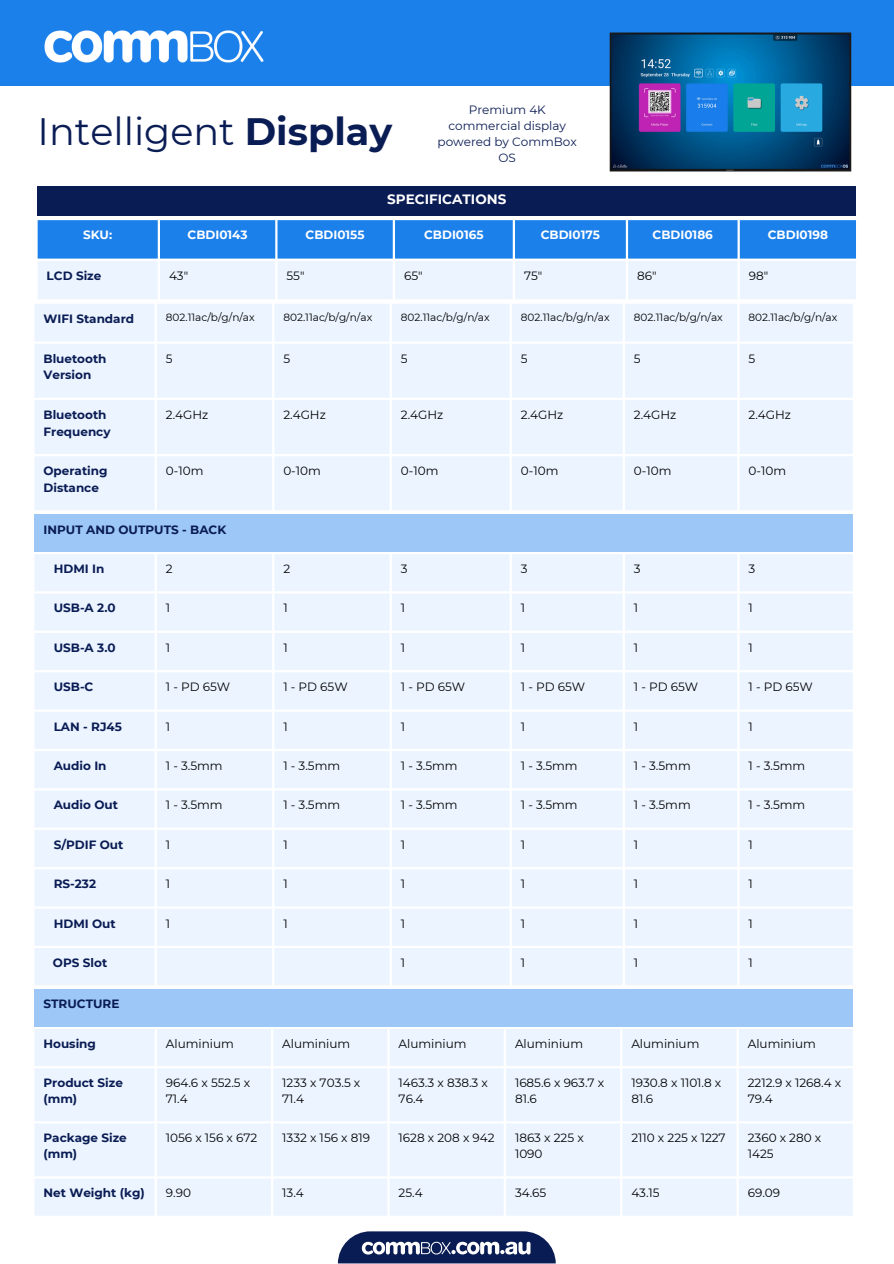
<style>
.page{position:relative;width:894px;height:1264px;background:#fff}
.page>*{position:absolute;margin:0;border:0;box-sizing:border-box;transform-origin:0 0}
.t1{font:38.1px "Montserrat";color:#0a1c54}
.t2{font:700 13.5px "Montserrat";color:#fff}
.t3{font:12px/16px "Montserrat";color:#000}
.t4{font:700 12px/16.6px "Montserrat";color:#0a1c54}
.t5{font:700 12px "Montserrat";color:#fff}
.t6{font:12px/16px "Montserrat";color:#0a1c54;text-align:center}
.t7{font:10.5px "Montserrat";color:#000}
.s1{font-weight:700}
</style>
<div class="page">
<svg style="left:338px;top:1231px;width:217px;height:32px"></svg>
<div style="left:0;top:0;width:893px;height:85px;background:#1c80eb"></div>
<div style="left:38px;top:186px;width:817px;height:30px;background:#0a1c54"></div>
<img style="left:44px;top:30px;width:220px;height:33px">
<svg style="left:38px;top:220px;width:817px;height:79px;background:#89bdf5"></svg>
<div style="left:34px;top:989px;width:818px;height:37px;background:#9cc7f6"></div>
<div style="left:35px;top:1029px;width:817px;height:186px;background:#ecf5ff"></div>
<img style="left:588px;top:32px;width:284px;height:167px">
<div style="left:34px;top:515px;width:818px;height:37px;background:#9cc7f6"></div>
<svg style="left:35px;top:554px;width:817px;height:431px;background:#edf5ff"></svg>
<div style="left:35px;top:304px;width:817px;height:206px;background:#ecf5ff"></div>
<p class="t1" style="left:38px;top:108px;width:356px">Intelligent <span class="s1">Display</span></p>
<p class="t6" style="left:437px;top:101px;width:141px">Premium 4K commercial display powered by CommBox<br>OS</p>
<p class="t2" style="left:387px;top:191px;width:120px">SPECIFICATIONS</p>
<p class="t5" style="left:83px;top:227px;width:31px">SKU:</p>
<h1 class="t5" style="left:187px;top:227px;width:62px">CBDI0143</h1>
<h2 class="t5" style="left:305px;top:227px;width:60px">CBDI0155</h2>
<p class="t5" style="left:424px;top:227px;width:61px">CBDI0165</p>
<p class="t5" style="left:540px;top:227px;width:61px">CBDI0175</p>
<p class="t5" style="left:652px;top:227px;width:62px">CBDI0186</p>
<p class="t5" style="left:767px;top:227px;width:62px">CBDI0198</p>
<p class="t4" style="left:47px;top:267px;width:56px">LCD Size</p>
<p class="t3" style="left:169px;top:267px;width:21px">43"</p>
<p class="t3" style="left:286px;top:267px;width:20px">55"</p>
<p class="t3" style="left:404px;top:267px;width:20px">65"</p>
<p class="t3" style="left:524px;top:267px;width:20px">75"</p>
<p class="t3" style="left:637px;top:267px;width:21px">86"</p>
<p class="t3" style="left:748px;top:267px;width:21px">98"</p>
<p class="t4" style="left:43px;top:310px;width:92px">WIFI Standard</p>
<p class="t7" style="left:166px;top:311px;width:90px">802.11ac/b/g/n/ax</p>
<p class="t7" style="left:283px;top:311px;width:90px">802.11ac/b/g/n/ax</p>
<p class="t7" style="left:401px;top:311px;width:90px">802.11ac/b/g/n/ax</p>
<p class="t7" style="left:520px;top:311px;width:90px">802.11ac/b/g/n/ax</p>
<p class="t7" style="left:633px;top:311px;width:90px">802.11ac/b/g/n/ax</p>
<p class="t7" style="left:748px;top:311px;width:90px">802.11ac/b/g/n/ax</p>
<p class="t4" style="left:43px;top:350px;width:65px">Bluetooth<br>Version</p>
<p class="t3" style="left:166px;top:350px;width:8px">5</p>
<p class="t3" style="left:283px;top:350px;width:8px">5</p>
<p class="t3" style="left:401px;top:350px;width:8px">5</p>
<p class="t3" style="left:520px;top:350px;width:8px">5</p>
<p class="t3" style="left:633px;top:350px;width:8px">5</p>
<p class="t3" style="left:748px;top:350px;width:8px">5</p>
<p class="t4" style="left:43px;top:406px;width:69px">Bluetooth<br>Frequency</p>
<p class="t3" style="left:166px;top:407px;width:44px">2.4GHz</p>
<p class="t3" style="left:283px;top:407px;width:44px">2.4GHz</p>
<p class="t3" style="left:401px;top:407px;width:44px">2.4GHz</p>
<p class="t3" style="left:520px;top:407px;width:44px">2.4GHz</p>
<p class="t3" style="left:633px;top:407px;width:44px">2.4GHz</p>
<p class="t3" style="left:748px;top:407px;width:44px">2.4GHz</p>
<p class="t4" style="left:43px;top:463px;width:66px">Operating<br>Distance</p>
<p class="t3" style="left:166px;top:463px;width:39px">0-10m</p>
<p class="t3" style="left:283px;top:463px;width:39px">0-10m</p>
<p class="t3" style="left:401px;top:463px;width:39px">0-10m</p>
<p class="t3" style="left:520px;top:463px;width:39px">0-10m</p>
<p class="t3" style="left:633px;top:463px;width:39px">0-10m</p>
<p class="t3" style="left:748px;top:463px;width:39px">0-10m</p>
<p class="t4" style="left:43px;top:521px;width:184px">INPUT AND OUTPUTS - BACK</p>
<p class="t4" style="left:54px;top:560px;width:52px">HDMI In</p>
<p class="t3" style="left:166px;top:560px;width:8px">2</p>
<p class="t3" style="left:283px;top:560px;width:8px">2</p>
<p class="t3" style="left:401px;top:560px;width:8px">3</p>
<p class="t3" style="left:520px;top:560px;width:8px">3</p>
<p class="t3" style="left:633px;top:560px;width:8px">3</p>
<p class="t3" style="left:748px;top:560px;width:8px">3</p>
<p class="t4" style="left:54px;top:599px;width:63px">USB-A 2.0</p>
<p class="t3" style="left:166px;top:600px;width:6px">1</p>
<p class="t3" style="left:283px;top:600px;width:6px">1</p>
<p class="t3" style="left:401px;top:600px;width:6px">1</p>
<p class="t3" style="left:520px;top:600px;width:6px">1</p>
<p class="t3" style="left:633px;top:600px;width:6px">1</p>
<p class="t3" style="left:748px;top:600px;width:6px">1</p>
<p class="t4" style="left:54px;top:639px;width:63px">USB-A 3.0</p>
<p class="t3" style="left:166px;top:639px;width:6px">1</p>
<p class="t3" style="left:283px;top:639px;width:6px">1</p>
<p class="t3" style="left:401px;top:639px;width:6px">1</p>
<p class="t3" style="left:520px;top:639px;width:6px">1</p>
<p class="t3" style="left:633px;top:639px;width:6px">1</p>
<p class="t3" style="left:748px;top:639px;width:6px">1</p>
<p class="t4" style="left:54px;top:678px;width:41px">USB-C</p>
<p class="t3" style="left:166px;top:678px;width:66px">1 - PD 65W</p>
<p class="t3" style="left:283px;top:678px;width:66px">1 - PD 65W</p>
<p class="t3" style="left:401px;top:678px;width:66px">1 - PD 65W</p>
<p class="t3" style="left:520px;top:678px;width:66px">1 - PD 65W</p>
<p class="t3" style="left:633px;top:678px;width:66px">1 - PD 65W</p>
<p class="t3" style="left:748px;top:678px;width:66px">1 - PD 65W</p>
<p class="t4" style="left:54px;top:718px;width:70px">LAN - RJ45</p>
<p class="t3" style="left:166px;top:718px;width:6px">1</p>
<p class="t3" style="left:283px;top:718px;width:6px">1</p>
<p class="t3" style="left:401px;top:718px;width:6px">1</p>
<p class="t3" style="left:520px;top:718px;width:6px">1</p>
<p class="t3" style="left:633px;top:718px;width:6px">1</p>
<p class="t3" style="left:748px;top:718px;width:6px">1</p>
<p class="t4" style="left:54px;top:757px;width:54px">Audio In</p>
<p class="t3" style="left:166px;top:757px;width:58px">1 - 3.5mm</p>
<p class="t3" style="left:283px;top:757px;width:58px">1 - 3.5mm</p>
<p class="t3" style="left:401px;top:757px;width:58px">1 - 3.5mm</p>
<p class="t3" style="left:520px;top:757px;width:58px">1 - 3.5mm</p>
<p class="t3" style="left:633px;top:757px;width:58px">1 - 3.5mm</p>
<p class="t3" style="left:748px;top:757px;width:58px">1 - 3.5mm</p>
<p class="t4" style="left:54px;top:796px;width:66px">Audio Out</p>
<p class="t3" style="left:166px;top:797px;width:58px">1 - 3.5mm</p>
<p class="t3" style="left:283px;top:797px;width:58px">1 - 3.5mm</p>
<p class="t3" style="left:401px;top:797px;width:58px">1 - 3.5mm</p>
<p class="t3" style="left:520px;top:797px;width:58px">1 - 3.5mm</p>
<p class="t3" style="left:633px;top:797px;width:58px">1 - 3.5mm</p>
<p class="t3" style="left:748px;top:797px;width:58px">1 - 3.5mm</p>
<p class="t4" style="left:54px;top:836px;width:71px">S/PDIF Out</p>
<p class="t3" style="left:166px;top:836px;width:6px">1</p>
<p class="t3" style="left:283px;top:836px;width:6px">1</p>
<p class="t3" style="left:401px;top:836px;width:6px">1</p>
<p class="t3" style="left:520px;top:836px;width:6px">1</p>
<p class="t3" style="left:633px;top:836px;width:6px">1</p>
<p class="t3" style="left:748px;top:836px;width:6px">1</p>
<p class="t4" style="left:54px;top:875px;width:44px">RS-232</p>
<p class="t3" style="left:166px;top:875px;width:6px">1</p>
<p class="t3" style="left:283px;top:875px;width:6px">1</p>
<p class="t3" style="left:401px;top:875px;width:6px">1</p>
<p class="t3" style="left:520px;top:875px;width:6px">1</p>
<p class="t3" style="left:633px;top:875px;width:6px">1</p>
<p class="t3" style="left:748px;top:875px;width:6px">1</p>
<p class="t4" style="left:54px;top:914px;width:63px">HDMI Out</p>
<p class="t3" style="left:166px;top:915px;width:6px">1</p>
<p class="t3" style="left:283px;top:915px;width:6px">1</p>
<p class="t3" style="left:401px;top:915px;width:6px">1</p>
<p class="t3" style="left:520px;top:915px;width:6px">1</p>
<p class="t3" style="left:633px;top:915px;width:6px">1</p>
<p class="t3" style="left:748px;top:915px;width:6px">1</p>
<p class="t4" style="left:53px;top:954px;width:56px">OPS Slot</p>
<p class="t3" style="left:401px;top:954px;width:6px">1</p>
<p class="t3" style="left:520px;top:954px;width:6px">1</p>
<p class="t3" style="left:633px;top:954px;width:6px">1</p>
<p class="t3" style="left:748px;top:954px;width:6px">1</p>
<p class="t4" style="left:43px;top:995px;width:77px">STRUCTURE</p>
<p class="t4" style="left:43px;top:1035px;width:54px">Housing</p>
<p class="t3" style="left:166px;top:1035px;width:70px">Aluminium</p>
<p class="t3" style="left:282px;top:1035px;width:70px">Aluminium</p>
<p class="t3" style="left:398px;top:1035px;width:70px">Aluminium</p>
<p class="t3" style="left:515px;top:1035px;width:70px">Aluminium</p>
<p class="t3" style="left:631px;top:1035px;width:70px">Aluminium</p>
<p class="t3" style="left:747px;top:1035px;width:70px">Aluminium</p>
<p class="t4" style="left:43px;top:1074px;width:81px;line-height:16px">Product Size (mm)</p>
<p class="t3" style="left:166px;top:1074px;width:86px">964.6 x 552.5 x<br>71.4</p>
<p class="t3" style="left:282px;top:1074px;width:80px">1233 x 703.5 x<br>71.4</p>
<p class="t3" style="left:398px;top:1074px;width:91px">1463.3 x 838.3 x<br>76.4</p>
<p class="t3" style="left:515px;top:1074px;width:91px">1685.6 x 963.7 x<br>81.6</p>
<p class="t3" style="left:631px;top:1074px;width:91px">1930.8 x 1101.8 x<br>81.6</p>
<p class="t3" style="left:747px;top:1074px;width:95px">2212.9 x 1268.4 x<br>79.4</p>
<p class="t4" style="left:43px;top:1129px;width:85px;line-height:16px">Package Size (mm)</p>
<p class="t3" style="left:166px;top:1129px;width:93px">1056 x 156 x 672</p>
<p class="t3" style="left:282px;top:1129px;width:89px">1332 x 156 x 819</p>
<p class="t3" style="left:398px;top:1129px;width:97px">1628 x 208 x 942</p>
<p class="t3" style="left:515px;top:1129px;width:70px">1863 x 225 x<br>1090</p>
<p class="t3" style="left:631px;top:1129px;width:96px">2110 x 225 x 1227</p>
<p class="t3" style="left:747px;top:1129px;width:75px">2360 x 280 x<br>1425</p>
<p class="t4" style="left:43px;top:1184px;width:103px">Net Weight (kg)</p>
<p class="t3" style="left:166px;top:1185px;width:27px">9.90</p>
<p class="t3" style="left:282px;top:1185px;width:23px">13.4</p>
<p class="t3" style="left:398px;top:1185px;width:26px">25.4</p>
<p class="t3" style="left:515px;top:1185px;width:33px">34.65</p>
<p class="t3" style="left:631px;top:1185px;width:30px">43.15</p>
<p class="t3" style="left:747px;top:1185px;width:34px">69.09</p>
</div>
